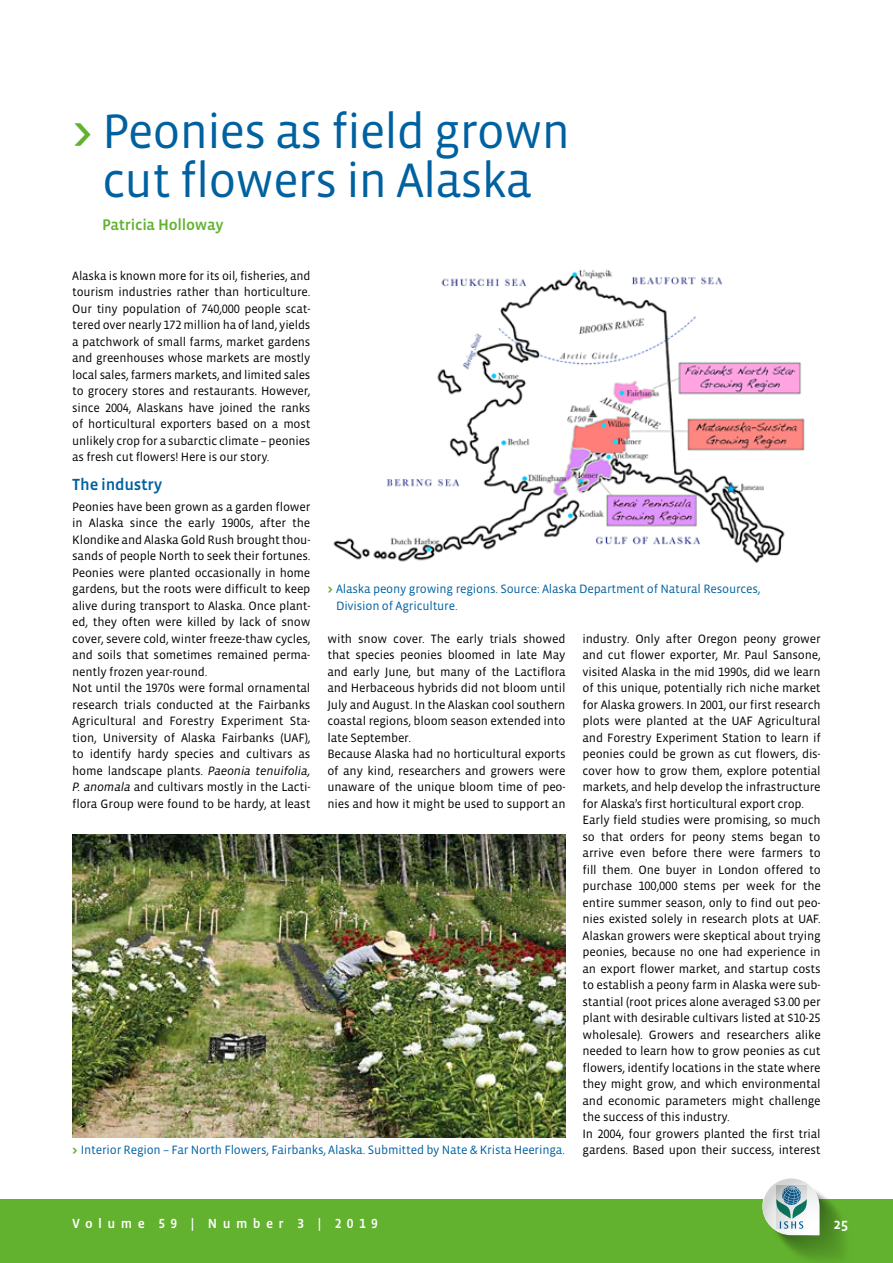
<style>
.page{position:relative;width:893px;height:1263px;background:#fff}
.page>*{position:absolute;margin:0;border:0;box-sizing:border-box;transform-origin:0 0}
.t1{font:49.5px/49.5px "Vista Sans OT";letter-spacing:-.025em;color:#0061a1;text-align:center}
.t2{font:500 16.5px "Vista Sans OT";letter-spacing:-.015em;color:#0061a1}
.t3{font:500 15.75px "Vista Sans OT";letter-spacing:-.015em;color:#62b22f}
.t4{font:500 15px "Vista Sans OT";color:#fff}
.t5{font:500 13.5px "Vista Sans OT";letter-spacing:.4em;color:#fff}
.t6{font:12.3px/16.5px "Vista Sans OT";letter-spacing:-.015em;color:#000}
.t7{font:12.3px/16.5px "Vista Sans OT";letter-spacing:-.015em;color:#0061a1}
.s1{font-weight:500;color:#62b22f}
.s2{font-style:italic}
.s3{font-weight:900;color:#62b22f}
</style>
<div class="page">
<div style="left:0;top:1199px;width:893px;height:64px;background:#62b22f"></div>
<svg style="left:762px;top:1178px;width:83px;height:83px"></svg>
<img style="left:333px;top:269px;width:472px;height:294px">
<img style="left:72px;top:834px;width:494px;height:303px">
<h1 class="t1" style="left:72px;top:107px;width:500px"><span class="s1">&gt;</span> Peonies as field grown cut flowers in Alaska</h1>
<p class="t3" style="left:102px;top:217px;width:123px">Patricia Holloway</p>
<p class="t6" style="left:72px;top:268px;width:240px;text-align:justify">Alaska is known more for its oil, fisheries, and tourism industries rather than horticulture.<br>Our tiny population of 740,000 people scat&shy;tered over nearly 172 million ha of land, yields a patchwork of small farms, market gardens and greenhouses whose markets are mostly local sales, farmers markets, and limited sales to grocery stores and restaurants. However, since 2004, Alaskans have joined the ranks of horticultural exporters based on a most unlikely crop for a subarctic climate – peonies as fresh cut flowers! Here is our story.</p>
<h2 class="t2" style="left:72px;top:476px;width:92px">The industry</h2>
<p class="t6" style="left:72px;top:499px;width:240px">Peonies have been grown as a garden flower in Alaska since the early 1900s, after the Klondike and Alaska Gold Rush brought thou&shy;sands of people North to seek their fortunes.<br>Peonies were planted occasionally in home gardens, but the roots were difficult to keep alive during transport to Alaska. Once plant&shy;ed, they often were killed by lack of snow cover, severe cold, winter freeze-thaw cycles, and soils that sometimes remained perma&shy;nently frozen year-round.<br>Not until the 1970s were formal ornamental research trials conducted at the Fairbanks Agricultural and Forestry Experiment Sta&shy;tion, University of Alaska Fairbanks (UAF), to identify hardy species and cultivars as home landscape plants. <span class="s2">Paeonia tenuifolia, P. anomala</span> and cultivars mostly in the Lacti&shy;flora Group were found to be hardy, at least</p>
<p class="t7" style="left:336px;top:581px;width:426px;text-indent:-9px"><span class="s3">&gt;</span> Alaska peony growing regions. Source: Alaska Department of Natural Resources,<br>Division of Agriculture.</p>
<p class="t6" style="left:327px;top:631px;width:240px">with snow cover. The early trials showed that species peonies bloomed in late May and early June, but many of the Lactiflora and Herbaceous hybrids did not bloom until July and August. In the Alaskan cool southern coastal regions, bloom season extended into late September.<br>Because Alaska had no horticultural exports of any kind, researchers and growers were unaware of the unique bloom time of peo&shy;nies and how it might be used to support an</p>
<p class="t6" style="left:583px;top:631px;width:240px">industry. Only after Oregon peony grower and cut flower exporter, Mr. Paul Sansone, visited Alaska in the mid 1990s, did we learn of this unique, potentially rich niche market for Alaska growers. In 2001, our first research plots were planted at the UAF Agricultural and Forestry Experiment Station to learn if peonies could be grown as cut flowers, dis&shy;cover how to grow them, explore potential markets, and help develop the infrastructure for Alaska’s first horticultural export crop.<br>Early field studies were promising, so much so that orders for peony stems began to arrive even before there were farmers to fill them. One buyer in London offered to purchase 100,000 stems per week for the entire summer season, only to find out peo&shy;nies existed solely in research plots at UAF.<br>Alaskan growers were skeptical about trying peonies, because no one had experience in an export flower market, and startup costs to establish a peony farm in Alaska were sub&shy;stantial (root prices alone averaged $3.00 per plant with desirable cultivars listed at $10-25 wholesale). Growers and researchers alike needed to learn how to grow peonies as cut flowers, identify locations in the state where they might grow, and which environmental and economic parameters might challenge the success of this industry.<br>In 2004, four growers planted the first trial gardens. Based upon their success, interest</p>
<p class="t7" style="left:72px;top:1142px;width:494px"><span class="s3">&gt;</span> Interior Region – Far North Flowers, Fairbanks, Alaska. Submitted by Nate &amp; Krista Heeringa.</p>
<p class="t5" style="left:72px;top:1216px;width:307px">Volume 59 | Number 3 | 2019</p>
<p class="t4" style="left:833px;top:1216px;width:16px">25</p>
</div>
